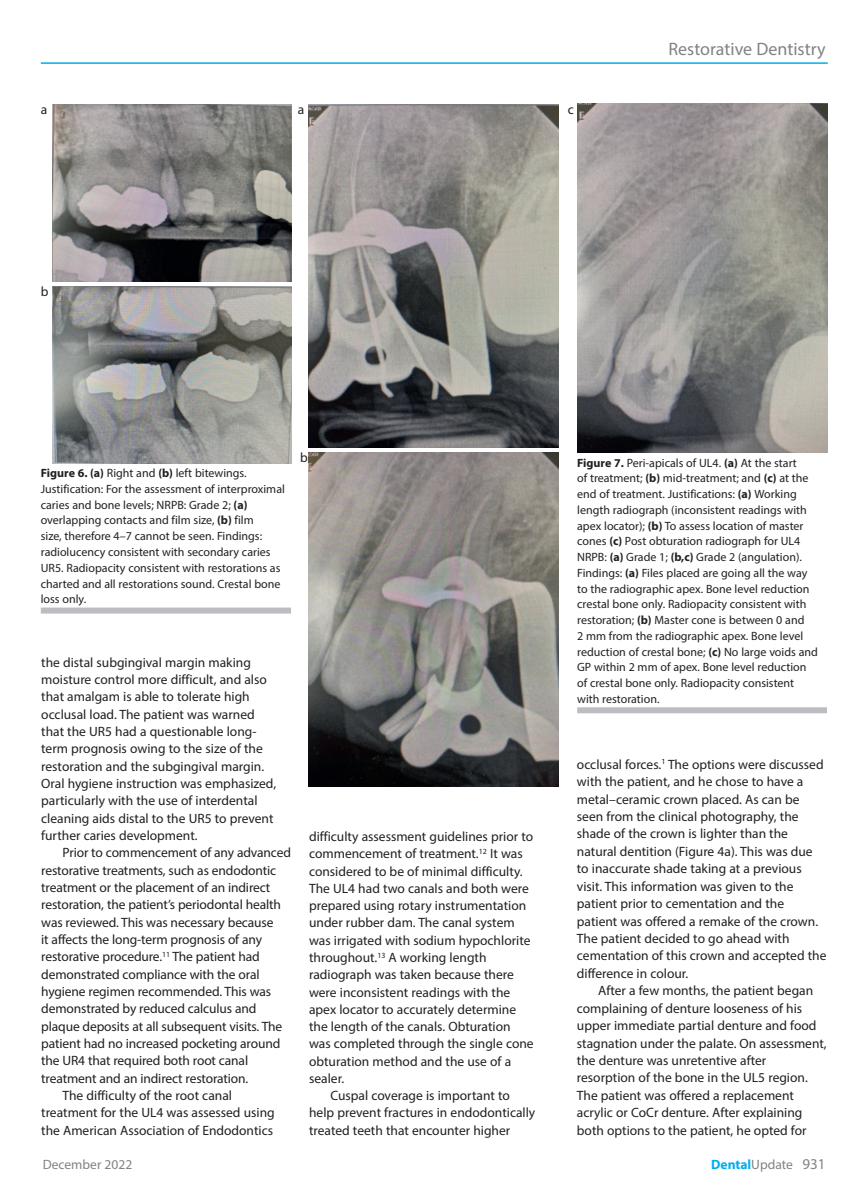
<style>
.page{position:relative;width:868px;height:1187px;background:#fff}
.page>*{position:absolute;margin:0;border:0;box-sizing:border-box;transform-origin:0 0}
.t1{font:18px "Myriad Pro";color:#808285}
.t2{font:13.5px/17.4px "Myriad Pro";color:#231f20}
.t3{font:700 13.5px "Myriad Pro";color:#00aeef}
.t4{font:13.5px "Myriad Pro";color:#808285}
.t5{font:12px/15.8px "Myriad Pro";color:#231f20}
.s1{font-weight:700}
.s2{font-weight:400;color:#808285}
.s3{font-weight:400;font-size:15px;color:#808285}
</style>
<div class="page">
<hr style="left:41px;top:62px;width:786px;height:2px;background:#00aeef">
<img style="left:309px;top:104px;width:249px;height:344px">
<img style="left:309px;top:452px;width:249px;height:334px">
<img style="left:577px;top:104px;width:249px;height:348px">
<img style="left:53px;top:104px;width:238px;height:178px">
<img style="left:53px;top:286px;width:238px;height:178px">
<div style="left:41px;top:607px;width:250px;height:6px;background:#bcbdc0"></div>
<div style="left:577px;top:707px;width:249px;height:6px;background:#bcbdc0"></div>
<p class="t2" style="left:41px;top:101px;width:8px">a</p>
<p class="t2" style="left:41px;top:283px;width:9px">b</p>
<p class="t2" style="left:298px;top:101px;width:8px">a</p>
<p class="t2" style="left:567px;top:101px;width:8px">c</p>
<h1 class="t1" style="left:668px;top:38px;width:158px">Restorative Dentistry</h1>
<p class="t2" style="left:300px;top:448px;width:9px">b</p>
<p class="t5" style="left:41px;top:465px;width:245px"><span class="s1">Figure 6. (a)</span> Right and <span class="s1">(b)</span> left bitewings.<br>Justification: For the assessment of interproximal caries and bone levels; NRPB: Grade 2; <span class="s1">(a) </span>overlapping contacts and film size, <span class="s1">(b)</span> film<br>size, therefore 4–7 cannot be seen. Findings: radiolucency consistent with secondary caries UR5. Radiopacity consistent with restorations as charted and all restorations sound. Crestal bone loss only.</p>
<p class="t5" style="left:577px;top:454px;width:242px"><span class="s1">Figure 7.</span> Peri-apicals of UL4. <span class="s1">(a)</span> At the start<br>of treatment; <span class="s1">(b)</span> mid-treatment; and <span class="s1">(c)</span> at the end of treatment. Justifications: <span class="s1">(a)</span> Working length radiograph (inconsistent readings with apex locator); <span class="s1">(b)</span> To assess location of master cones <span class="s1">(c)</span> Post obturation radiograph for UL4<br>NRPB: <span class="s1">(a)</span> Grade 1; <span class="s1">(b,c)</span> Grade 2 (angulation).<br>Findings: <span class="s1">(a)</span> Files placed are going all the way to the radiographic apex. Bone level reduction crestal bone only. Radiopacity consistent with restoration; <span class="s1">(b)</span> Master cone is between 0 and<br>2 mm from the radiographic apex. Bone level reduction of crestal bone; <span class="s1">(c)</span> No large voids and GP within 2 mm of apex. Bone level reduction of crestal bone only. Radiopacity consistent with restoration.</p>
<p class="t2" style="left:41px;top:653px;width:236px">the distal subgingival margin making moisture control more difficult, and also that amalgam is able to tolerate high occlusal load. The patient was warned that the UR5 had a questionable long&shy;term prognosis owing to the size of the restoration and the subgingival margin.<br>Oral hygiene instruction was emphasized, particularly with the use of interdental cleaning aids distal to the UR5 to prevent further caries development.</p>
<p class="t2" style="left:62px;top:843px;width:230px">Prior to commencement of any advanced</p>
<p class="t2" style="left:41px;top:861px;width:236px">restorative treatments, such as endodontic</p>
<p class="t2" style="left:41px;top:878px;width:230px">treatment or the placement of an indirect</p>
<p class="t2" style="left:41px;top:895px;width:241px">restoration, the patient’s periodontal health</p>
<p class="t2" style="left:41px;top:913px;width:234px">was reviewed. This was necessary because</p>
<p class="t2" style="left:41px;top:930px;width:222px">it affects the long-term prognosis of any</p>
<p class="t2" style="left:41px;top:947px;width:220px">restorative procedure.<sup>11</sup> The patient had</p>
<p class="t2" style="left:41px;top:965px;width:220px">demonstrated compliance with the oral</p>
<p class="t2" style="left:41px;top:982px;width:231px">hygiene regimen recommended. This was</p>
<p class="t2" style="left:41px;top:999px;width:216px">demonstrated by reduced calculus and</p>
<p class="t2" style="left:41px;top:1017px;width:242px">plaque deposits at all subsequent visits. The</p>
<p class="t2" style="left:41px;top:1034px;width:240px">patient had no increased pocketing around</p>
<p class="t2" style="left:41px;top:1051px;width:208px">the UR4 that required both root canal</p>
<p class="t2" style="left:41px;top:1069px;width:209px">treatment and an indirect restoration.</p>
<p class="t2" style="left:62px;top:1086px;width:171px">The difficulty of the root canal</p>
<p class="t2" style="left:41px;top:1103px;width:235px">treatment for the UL4 was assessed using</p>
<p class="t2" style="left:41px;top:1121px;width:233px">the American Association of Endodontics</p>
<p class="t2" style="left:576px;top:755px;width:251px">occlusal forces.<sup>1</sup> The options were discussed with the patient, and he chose to have a metal–ceramic crown placed. As can be seen from the clinical photography, the shade of the crown is lighter than the natural dentition (Figure 4a). This was due to inaccurate shade taking at a previous visit. This information was given to the patient prior to cementation and the patient was offered a remake of the crown.<br>The patient decided to go ahead with cementation of this crown and accepted the difference in colour.</p>
<p class="t2" style="left:576px;top:981px;width:251px;text-indent:21px">After a few months, the patient began complaining of denture looseness of his upper immediate partial denture and food stagnation under the palate. On assessment, the denture was unretentive after resorption of the bone in the UL5 region.<br>The patient was offered a replacement acrylic or CoCr denture. After explaining both options to the patient, he opted for</p>
<p class="t2" style="left:309px;top:827px;width:226px">difficulty assessment guidelines prior to</p>
<p class="t2" style="left:309px;top:844px;width:215px">commencement of treatment.<sup>12</sup> It was</p>
<p class="t2" style="left:309px;top:862px;width:215px">considered to be of minimal difficulty.</p>
<p class="t2" style="left:309px;top:879px;width:221px">The UL4 had two canals and both were</p>
<p class="t2" style="left:309px;top:896px;width:218px">prepared using rotary instrumentation</p>
<p class="t2" style="left:309px;top:913px;width:207px">under rubber dam. The canal system</p>
<p class="t2" style="left:309px;top:931px;width:223px">was irrigated with sodium hypochlorite</p>
<p class="t2" style="left:309px;top:948px;width:179px">throughout.<sup>13</sup> A working length</p>
<p class="t2" style="left:309px;top:965px;width:206px">radiograph was taken because there</p>
<p class="t2" style="left:309px;top:982px;width:203px">were inconsistent readings with the</p>
<p class="t2" style="left:309px;top:1000px;width:208px">apex locator to accurately determine</p>
<p class="t2" style="left:309px;top:1017px;width:203px">the length of the canals. Obturation</p>
<p class="t2" style="left:309px;top:1034px;width:226px">was completed through the single cone</p>
<p class="t2" style="left:309px;top:1051px;width:203px">obturation method and the use of a</p>
<p class="t2" style="left:309px;top:1069px;width:37px">sealer.</p>
<p class="t2" style="left:330px;top:1086px;width:181px">Cuspal coverage is important to</p>
<p class="t2" style="left:309px;top:1103px;width:228px">help prevent fractures in endodontically</p>
<p class="t2" style="left:309px;top:1120px;width:203px">treated teeth that encounter higher</p>
<p class="t4" style="left:43px;top:1156px;width:91px">December 2022</p>
<p class="t3" style="left:711px;top:1155px;width:116px">Dental<span class="s2">Update</span> <span class="s3">931</span></p>
</div>
